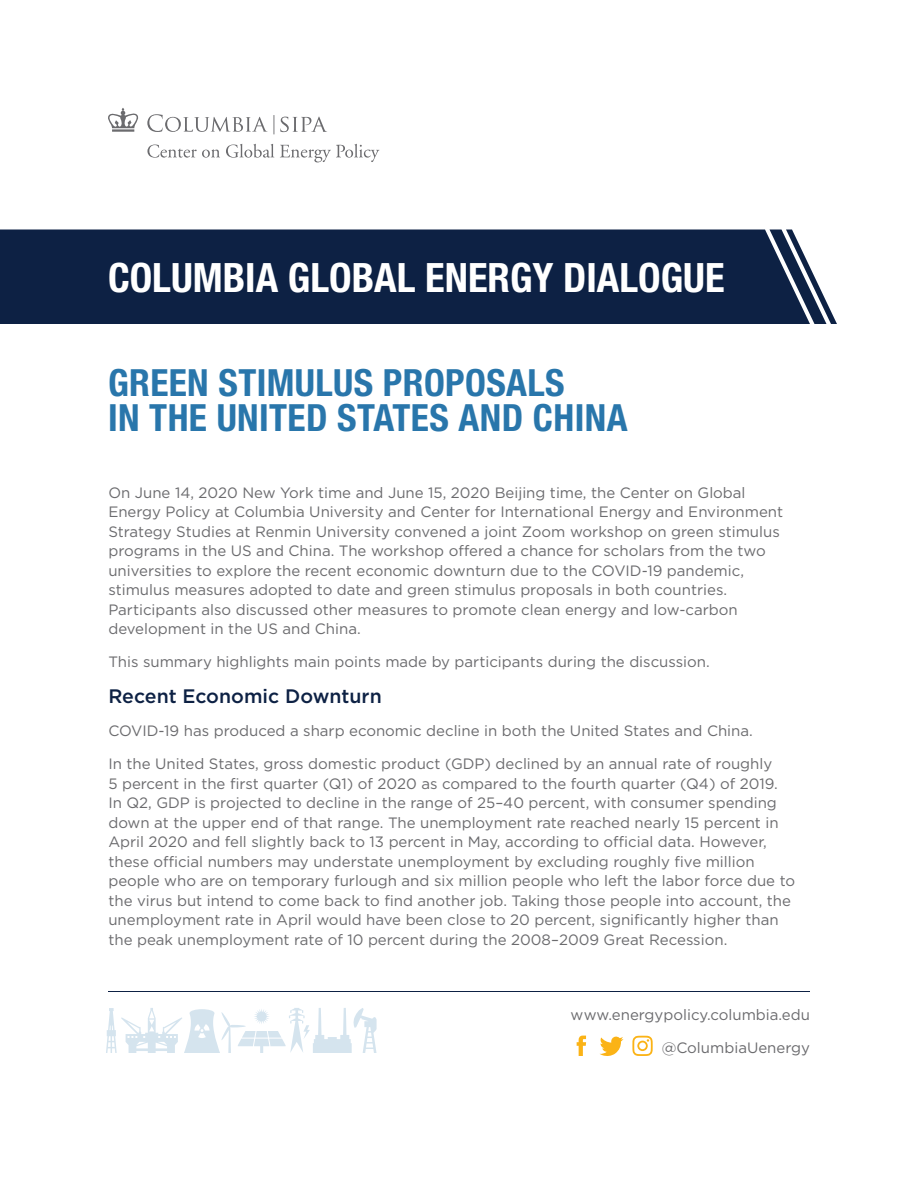
<style>
.page{position:relative;width:918px;height:1188px;background:#fff}
.page>*{position:absolute;margin:0;border:0;box-sizing:border-box;transform-origin:0 0}
.t1{font:700 condensed 40.5px "Helvetica Neue";color:#fff}
.t2{font:700 condensed 37.5px/34.5px "Helvetica Neue";letter-spacing:.01em;color:#2976ab}
.Body_Copy{font:500 19.5px "Gotham";color:#0d2144}
.Body_Copy-2{font:15px/19.5px "Gotham";color:#6b6b6e}
</style>
<div class="page">
<svg style="left:810px;top:267px;width:27px;height:57px"></svg>
<div style="left:0;top:230px;width:810px;height:94px;background:#0d2144"></div>
<svg style="left:108px;top:108px;width:271px;height:54px"></svg>
<svg style="left:577px;top:1036px;width:9px;height:20px"></svg>
<svg style="left:600px;top:1036px;width:23px;height:20px"></svg>
<svg style="left:632px;top:1036px;width:21px;height:20px"></svg>
<hr style="left:108px;top:991px;width:702px;height:1px;background:#0d2144">
<svg style="left:106px;top:1008px;width:271px;height:45px"></svg>
<p class="t1" style="left:108px;top:253px;width:618px">COLUMBIA GLOBAL ENERGY DIALOGUE</p>
<p class="t2" style="left:108px;top:365px;width:521px">GREEN STIMULUS PROPOSALS<br>IN THE UNITED STATES AND CHINA</p>
<p class="Body_Copy-2" style="left:108px;top:483px;width:676px">On June 14, 2020 New York time and June 15, 2020 Beijing time, the Center on Global Energy Policy at Columbia University and Center for International Energy and Environment Strategy Studies at Renmin University convened a joint Zoom workshop on green stimulus programs in the US and China. The workshop offered a chance for scholars from the two universities to explore the recent economic downturn due to the COVID-19 pandemic, stimulus measures adopted to date and green stimulus proposals in both countries.<br>Participants also discussed other measures to promote clean energy and low-carbon development in the US and China.</p>
<p class="Body_Copy-2" style="left:108px;top:652px;width:603px">This summary highlights main points made by participants during the discussion.</p>
<p class="Body_Copy" style="left:108px;top:684px;width:275px">Recent Economic Downturn</p>
<p class="Body_Copy-2" style="left:108px;top:721px;width:646px">COVID-19 has produced a sharp economic decline in both the United States and China.</p>
<p class="Body_Copy-2" style="left:108px;top:754px;width:688px">In the United States, gross domestic product (GDP) declined by an annual rate of roughly<br>5 percent in the first quarter (Q1) of 2020 as compared to the fourth quarter (Q4) of 2019.<br>In Q2, GDP is projected to decline in the range of 25–40 percent, with consumer spending down at the upper end of that range. The unemployment rate reached nearly 15 percent in April 2020 and fell slightly back to 13 percent in May, according to official data. However, these official numbers may understate unemployment by excluding roughly five million people who are on temporary furlough and six million people who left the labor force due to the virus but intend to come back to find another job. Taking those people into account, the unemployment rate in April would have been close to 20 percent, significantly higher than the peak unemployment rate of 10 percent during the 2008–2009 Great Recession.</p>
<p class="Body_Copy-2" style="left:570px;top:1005px;width:241px">www.energypolicy.columbia.edu</p>
<p class="Body_Copy-2" style="left:662px;top:1038px;width:150px">@ColumbiaUenergy</p>
</div>
